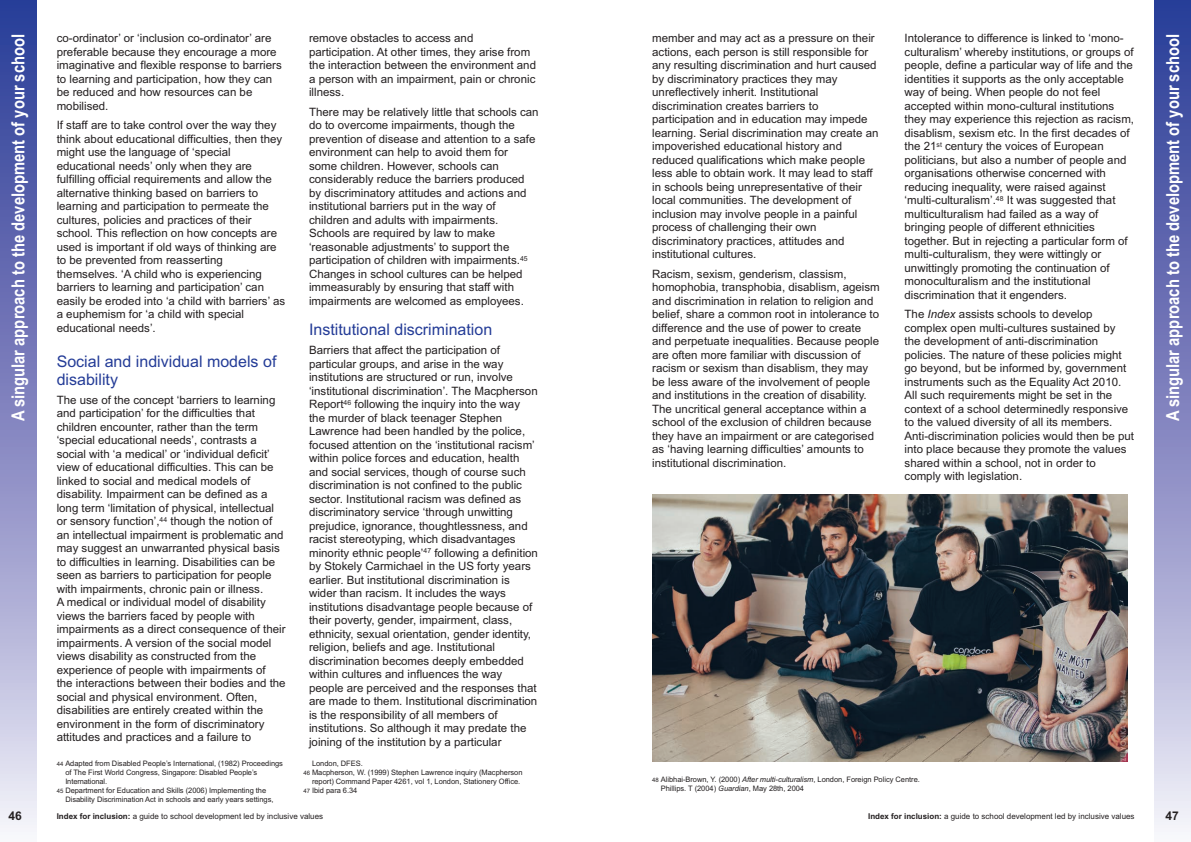
<style>
.page{position:relative;width:1191px;height:842px;background:#fff}
.page>*{position:absolute;margin:0;border:0;box-sizing:border-box;transform-origin:0 0}
.t1{font:700 18px "Arial Narrow";color:#fff}
.t2{font:16px/18px "Arial";color:#243c97}
.t3{font:12px "Arial Bold MT OTF";color:#231f20}
.t4{font:11.5px/13.5px "Arial";color:#231f20}
.t5{font:8px "Arial";color:#231f20}
.t6{font:7.5px/9px "Arial";letter-spacing:-.005em;color:#231f20}
.s1{font-family:"Arial Italic MT OTF"}
.s2{font-size:6px}
.s3{font-family:"Arial Bold MT OTF"}
</style>
<div class="page">
<div style="left:0;top:0;width:37px;height:842px;background:linear-gradient(to bottom,#233393,#ede8f5)"></div>
<div style="left:1154px;top:0;width:37px;height:842px;background:linear-gradient(to bottom,#233393,#ede8f5)"></div>
<img style="left:652px;top:494px;width:475px;height:267px">
<p class="t4" style="left:57px;top:32px;width:226px">co-ordinator’ or ‘inclusion co-ordinator’ are preferable because they encourage a more imaginative and flexible response to barriers to learning and participation, how they can be reduced and how resources can be mobilised.</p>
<p class="t4" style="left:57px;top:118px;width:230px">If staff are to take control over the way they think about educational difficulties, then they might use the language of ‘special educational needs’ only when they are fulfilling official requirements and allow the alternative thinking based on barriers to learning and participation to permeate the cultures, policies and practices of their school. This reflection on how concepts are used is important if old ways of thinking are to be prevented from reasserting themselves. ‘A child who is experiencing barriers to learning and participation’ can easily be eroded into ‘a child with barriers’ as a euphemism for ‘a child with special educational needs’.</p>
<h2 class="t2" style="left:57px;top:352px;width:221px">Social and individual models of disability</h2>
<p class="t4" style="left:57px;top:393px;width:230px">The use of the concept ‘barriers to learning and participation’ for the difficulties that children encounter, rather than the term ‘special educational needs’, contrasts a social with ‘a medical’ or ‘individual deficit’ view of educational difficulties. This can be linked to social and medical models of disability. Impairment can be defined as a long term ‘limitation of physical, intellectual or sensory function’,<sup>44</sup> though the notion of an intellectual impairment is problematic and may suggest an unwarranted physical basis to difficulties in learning. Disabilities can be seen as barriers to participation for people with impairments, chronic pain or illness.<br>A medical or individual model of disability views the barriers faced by people with impairments as a direct consequence of their impairments. A version of the social model views disability as constructed from the experience of people with impairments of<br>the interactions between their bodies and the social and physical environment. Often, disabilities are entirely created within the environment in the form of discriminatory attitudes and practices and a failure to</p>
<p class="t4" style="left:904px;top:32px;width:231px">Intolerance to difference is linked to ‘mono&shy;culturalism’ whereby institutions, or groups of people, define a particular way of life and the identities it supports as the only acceptable way of being. When people do not feel accepted within mono-cultural institutions they may experience this rejection as racism, disablism, sexism etc. In the first decades of the 21<sup>st</sup> century the voices of European politicians, but also a number of people and organisations otherwise concerned with reducing inequality, were raised against ‘multi-culturalism’.<sup>48</sup> It was suggested that multiculturalism had failed as a way of bringing people of different ethnicities together. But in rejecting a particular form of multi-culturalism, they were wittingly or unwittingly promoting the continuation of monoculturalism and the institutional discrimination that it engenders.</p>
<p class="t4" style="left:904px;top:307px;width:231px">The <span class="s1">Index</span> assists schools to develop complex open multi-cultures sustained by the development of anti-discrimination policies. The nature of these policies might go beyond, but be informed by, government instruments such as the Equality Act 2010.<br>All such requirements might be set in the context of a school determinedly responsive to the valued diversity of all its members.<br>Anti-discrimination policies would then be put into place because they promote the values shared within a school, not in order to comply with legislation.</p>
<p class="t4" style="left:652px;top:32px;width:228px">member and may act as a pressure on their actions, each person is still responsible for any resulting discrimination and hurt caused by discriminatory practices they may unreflectively inherit. Institutional discrimination creates barriers to participation and in education may impede learning. Serial discrimination may create an impoverished educational history and reduced qualifications which make people less able to obtain work. It may lead to staff in schools being unrepresentative of their local communities. The development of inclusion may involve people in a painful process of challenging their own discriminatory practices, attitudes and institutional cultures.</p>
<p class="t4" style="left:652px;top:267px;width:229px">Racism, sexism, genderism, classism, homophobia, transphobia, disablism, ageism and discrimination in relation to religion and belief, share a common root in intolerance to difference and the use of power to create and perpetuate inequalities. Because people are often more familiar with discussion of racism or sexism than disablism, they may be less aware of the involvement of people and institutions in the creation of disability.<br>The uncritical general acceptance within a school of the exclusion of children because they have an impairment or are categorised as ‘having learning difficulties’ amounts to institutional discrimination.</p>
<p class="t4" style="left:309px;top:32px;width:228px">remove obstacles to access and participation. At other times, they arise from the interaction between the environment and a person with an impairment, pain or chronic illness.</p>
<p class="t4" style="left:309px;top:105px;width:231px">There may be relatively little that schools can do to overcome impairments, though the prevention of disease and attention to a safe environment can help to avoid them for some children. However, schools can considerably reduce the barriers produced by discriminatory attitudes and actions and institutional barriers put in the way of children and adults with impairments.<br>Schools are required by law to make ‘reasonable adjustments’ to support the participation of children with impairments.<sup>45<br></sup>Changes in school cultures can be helped immeasurably by ensuring that staff with impairments are welcomed as employees.</p>
<h2 class="t2" style="left:309px;top:321px;width:185px">Institutional discrimination</h2>
<p class="t4" style="left:309px;top:344px;width:230px">Barriers that affect the participation of particular groups, and arise in the way institutions are structured or run, involve ‘institutional discrimination’. The Macpherson Report<sup>46</sup> following the inquiry into the way the murder of black teenager Stephen Lawrence had been handled by the police, focused attention on the ‘institutional racism’ within police forces and education, health and social services, though of course such discrimination is not confined to the public sector. Institutional racism was defined as discriminatory service ‘through unwitting prejudice, ignorance, thoughtlessness, and racist stereotyping, which disadvantages minority ethnic people’<sup>47</sup> following a definition by Stokely Carmichael in the US forty years earlier. But institutional discrimination is wider than racism. It includes the ways institutions disadvantage people because of their poverty, gender, impairment, class, ethnicity, sexual orientation, gender identity, religion, beliefs and age. Institutional discrimination becomes deeply embedded within cultures and influences the way people are perceived and the responses that are made to them. Institutional discrimination is the responsibility of all members of institutions. So although it may predate the joining of the institution by a particular</p>
<h1 class="t1" style="left:8px;top:421px;width:389px;rotate:-90deg">A singular approach to the development of your school</h1>
<h1 class="t1" style="left:1162px;top:421px;width:389px;rotate:-90deg">A singular approach to the development of your school</h1>
<p class="t6" style="left:57px;top:758px;width:228px"><span class="s2">44</span> Adapted from Disabled People’s International, (1982) Proceedings</p>
<p class="t6" style="left:65px;top:767px;width:193px">of The First World Congress, Singapore: Disabled People’s</p>
<p class="t6" style="left:65px;top:776px;width:43px">International.</p>
<p class="t6" style="left:57px;top:785px;width:211px"><span class="s2">45</span> Department for Education and Skills (2006) Implementing the</p>
<p class="t6" style="left:65px;top:794px;width:210px">Disability Discrimination Act in schools and early years settings,</p>
<p class="t6" style="left:312px;top:758px;width:52px">London, DFES.</p>
<p class="t6" style="left:303px;top:767px;width:221px"><span class="s2">46</span> Macpherson, W. (1999) Stephen Lawrence inquiry (Macpherson</p>
<p class="t6" style="left:312px;top:776px;width:210px">report) Command Paper 4261, vol 1, London, Stationery Office.</p>
<p class="t6" style="left:303px;top:785px;width:56px"><span class="s2">47</span> Ibid para 6.34</p>
<p class="t6" style="left:661px;top:774px;width:260px;text-indent:-9px"><span class="s2">48</span> Alibhai-Brown, Y. (2000) <span class="s1">After multi-culturalism</span>, London, Foreign Policy Centre.<br>Phillips. T (2004) <span class="s1">Guardian</span>, May 28th, 2004</p>
<p class="t3" style="left:9px;top:808px;width:15px">46</p>
<p class="t5" style="left:57px;top:812px;width:268px"><span class="s3">Index for inclusion:</span> a guide to school development led by inclusive values</p>
<p class="t5" style="left:868px;top:812px;width:268px"><span class="s3">Index for inclusion:</span> a guide to school development led by inclusive values</p>
<p class="t3" style="left:1165px;top:808px;width:15px">47</p>
</div>
